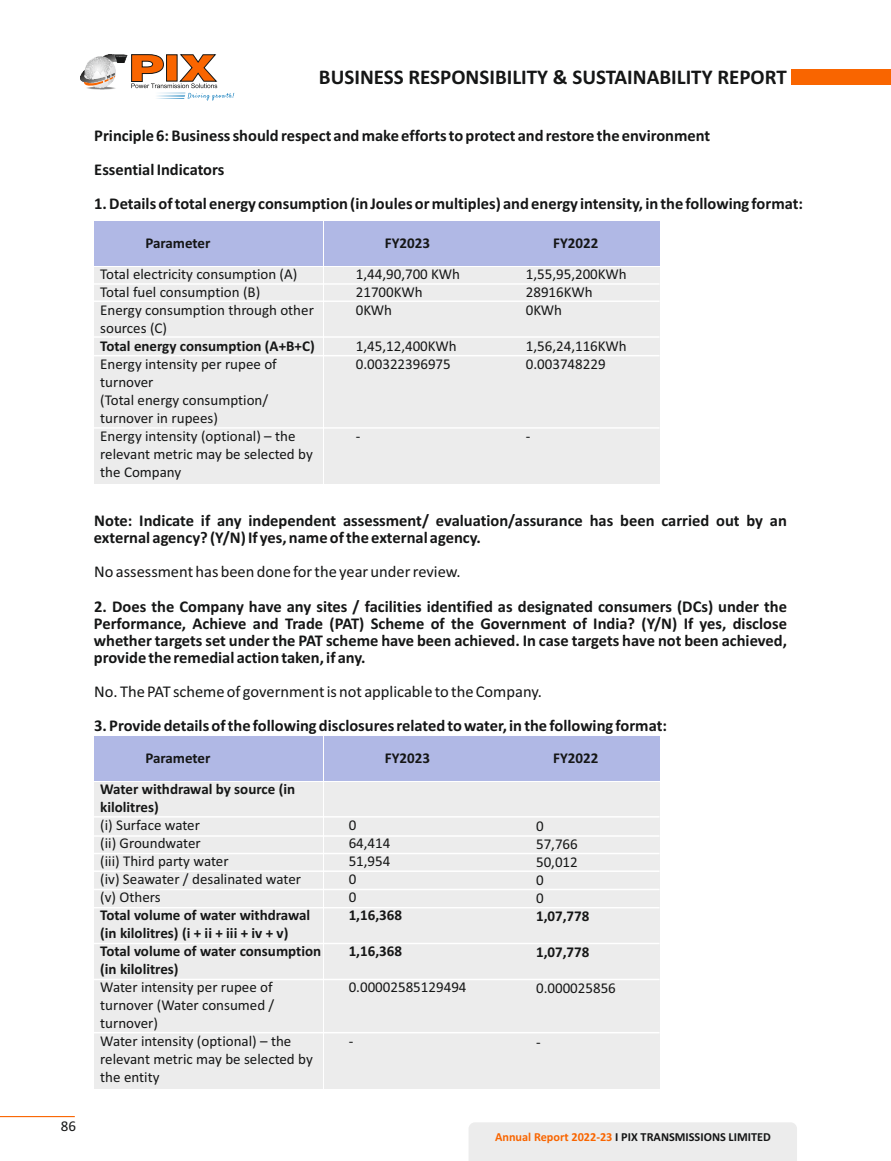
<style>
.page{position:relative;width:891px;height:1161px;background:#fff}
.page>*{position:absolute;margin:0;border:0;box-sizing:border-box;transform-origin:0 0}
.t1{font:700 21px "Calibri";color:#151616}
.t2{font:700 16.5px/17.1px "Calibri";color:#151616}
.t3{font:16.5px "Calibri";color:#151616}
.t4{font:15px/18px "Calibri";color:#151616}
.t5{font:700 15px/18px "Calibri";color:#151616}
.t6{font:700 12.3px "Calibri";color:#151616}
.s1{color:#f96500}
</style>
<div class="page">
<div style="left:492px;top:267px;width:168px;height:216px;background:#ececec"></div>
<div style="left:324px;top:221px;width:167px;height:44px;background:#b0b8e5"></div>
<div style="left:492px;top:221px;width:168px;height:44px;background:#b0b8e5"></div>
<div style="left:94px;top:221px;width:229px;height:44px;background:#b0b8e5"></div>
<div style="left:94px;top:267px;width:229px;height:216px;background:#ececec"></div>
<div style="left:324px;top:267px;width:167px;height:216px;background:#ececec"></div>
<hr style="left:94px;top:283px;width:566px;height:2px;background:#fff">
<hr style="left:94px;top:300px;width:566px;height:2px;background:#fff">
<hr style="left:94px;top:336px;width:566px;height:2px;background:#fff">
<hr style="left:94px;top:355px;width:566px;height:1px;background:#fff">
<hr style="left:94px;top:427px;width:566px;height:2px;background:#fff">
<div style="left:492px;top:783px;width:168px;height:306px;background:#ececec"></div>
<div style="left:324px;top:736px;width:167px;height:45px;background:#b0b8e5"></div>
<div style="left:492px;top:736px;width:168px;height:45px;background:#b0b8e5"></div>
<div style="left:94px;top:736px;width:229px;height:45px;background:#b0b8e5"></div>
<div style="left:94px;top:783px;width:229px;height:306px;background:#ececec"></div>
<div style="left:324px;top:783px;width:167px;height:306px;background:#ececec"></div>
<hr style="left:94px;top:816px;width:566px;height:2px;background:#fff">
<hr style="left:94px;top:835px;width:566px;height:2px;background:#fff">
<hr style="left:94px;top:853px;width:566px;height:1px;background:#fff">
<hr style="left:94px;top:943px;width:566px;height:1px;background:#fff">
<hr style="left:94px;top:870px;width:566px;height:2px;background:#fff">
<hr style="left:94px;top:889px;width:566px;height:1px;background:#fff">
<hr style="left:94px;top:907px;width:566px;height:1px;background:#fff">
<hr style="left:94px;top:979px;width:566px;height:1px;background:#fff">
<hr style="left:94px;top:1032px;width:566px;height:1px;background:#fff">
<hr style="left:0;top:1116px;width:75px;height:1px;background:#f96500">
<div style="left:792px;top:70px;width:99px;height:15px;background:#f96500"></div>
<svg style="left:131px;top:54px;width:103px;height:46px"></svg>
<img style="left:81px;top:55px;width:46px;height:34px">
<svg style="left:84px;top:76px;width:31px;height:10px"></svg>
<div style="left:469px;top:1122px;width:328px;height:39px;background:#ececec"></div>
<p class="t4" style="left:61px;top:1118px;width:17px">86</p>
<p class="t1" style="left:319px;top:69px;width:469px">BUSINESS RESPONSIBILITY &amp; SUSTAINABILITY REPORT</p>
<p class="t2" style="left:94px;top:120px;width:617px;line-height:34.2px">Principle 6: Business should respect and make efforts to protect and restore the environment<br>Essential Indicators</p>
<p class="t2" style="left:94px;top:197px;width:710px">1. Details of total energy consumption (in Joules or multiples) and energy intensity, in the following format:</p>
<p class="t5" style="left:145px;top:235px;width:67px">Parameter</p>
<p class="t5" style="left:385px;top:235px;width:47px">FY2023</p>
<p class="t5" style="left:553px;top:235px;width:47px">FY2022</p>
<p class="t4" style="left:100px;top:266px;width:215px">Total electricity consumption (A)<br>Total fuel consumption (B)<br>Energy consumption through other sources (C)</p>
<p class="t5" style="left:100px;top:338px;width:216px">Total energy consumption (A+B+C)</p>
<p class="t4" style="left:100px;top:356px;width:214px">Energy intensity per rupee of turnover<br>(Total energy consumption/ turnover in rupees)<br>Energy intensity (optional) – the relevant metric may be selected by the Company</p>
<p class="t4" style="left:356px;top:266px;width:106px">1,44,90,700 KWh<br>21700KWh<br>0KWh</p>
<p class="t4" style="left:356px;top:338px;width:102px">1,45,12,400KWh<br>0.00322396975</p>
<p class="t4" style="left:526px;top:266px;width:102px">1,55,95,200KWh<br>28916KWh<br>0KWh</p>
<p class="t4" style="left:526px;top:338px;width:102px">1,56,24,116KWh<br>0.003748229</p>
<p class="t4" style="left:356px;top:428px;width:6px">-</p>
<p class="t4" style="left:526px;top:428px;width:6px">-</p>
<p class="t2" style="left:94px;top:513px;width:695px">Note: Indicate if any independent assessment/ evaluation/assurance has been carried out by an external agency? (Y/N) If yes, name of the external agency.</p>
<p class="t3" style="left:94px;top:565px;width:368px">No assessment has been done for the year under review.</p>
<p class="t2" style="left:94px;top:599px;width:695px;text-align:justify">2. Does the Company have any sites / facilities identified as designated consumers (DCs) under the Performance, Achieve and Trade (PAT) Scheme of the Government of India? (Y/N) If yes, disclose whether targets set under the PAT scheme have been achieved. In case targets have not been achieved, provide the remedial action taken, if any.</p>
<p class="t3" style="left:94px;top:685px;width:449px">No. The PAT scheme of government is not applicable to the Company.</p>
<p class="t2" style="left:94px;top:719px;width:574px">3. Provide details of the following disclosures related to water, in the following format:</p>
<p class="t5" style="left:145px;top:751px;width:67px">Parameter</p>
<p class="t5" style="left:385px;top:751px;width:47px">FY2023</p>
<p class="t5" style="left:553px;top:751px;width:47px">FY2022</p>
<p class="t5" style="left:100px;top:782px;width:196px">Water withdrawal by source (in kilolitres)</p>
<p class="t4" style="left:100px;top:818px;width:202px">(i) Surface water<br>(ii) Groundwater<br>(iii) Third party water<br>(iv) Seawater / desalinated water (v) Others</p>
<p class="t5" style="left:100px;top:908px;width:223px">Total volume of water withdrawal (in kilolitres) (i + ii + iii + iv + v)<br>Total volume of water consumption (in kilolitres)</p>
<p class="t4" style="left:100px;top:980px;width:214px">Water intensity per rupee of turnover (Water consumed / turnover)<br>Water intensity (optional) – the relevant metric may be selected by the entity</p>
<p class="t4" style="left:349px;top:818px;width:43px">0<br>64,414<br>51,954<br>0<br>0</p>
<p class="t5" style="left:349px;top:908px;width:55px">1,16,368</p>
<p class="t5" style="left:349px;top:944px;width:55px">1,16,368</p>
<p class="t4" style="left:349px;top:980px;width:119px">0.00002585129494</p>
<p class="t4" style="left:536px;top:818px;width:43px">0<br>57,766<br>50,012<br>0<br>0</p>
<p class="t5" style="left:536px;top:908px;width:55px">1,07,778</p>
<p class="t5" style="left:536px;top:944px;width:55px">1,07,778</p>
<p class="t4" style="left:536px;top:980px;width:81px">0.000025856</p>
<p class="t4" style="left:349px;top:1034px;width:6px">-</p>
<p class="t4" style="left:536px;top:1034px;width:6px">-</p>
<p class="t6" style="left:495px;top:1132px;width:277px"><span class="s1">Annual Report 2022-23</span> I PIX TRANSMISSIONS LIMITED</p>
</div>
